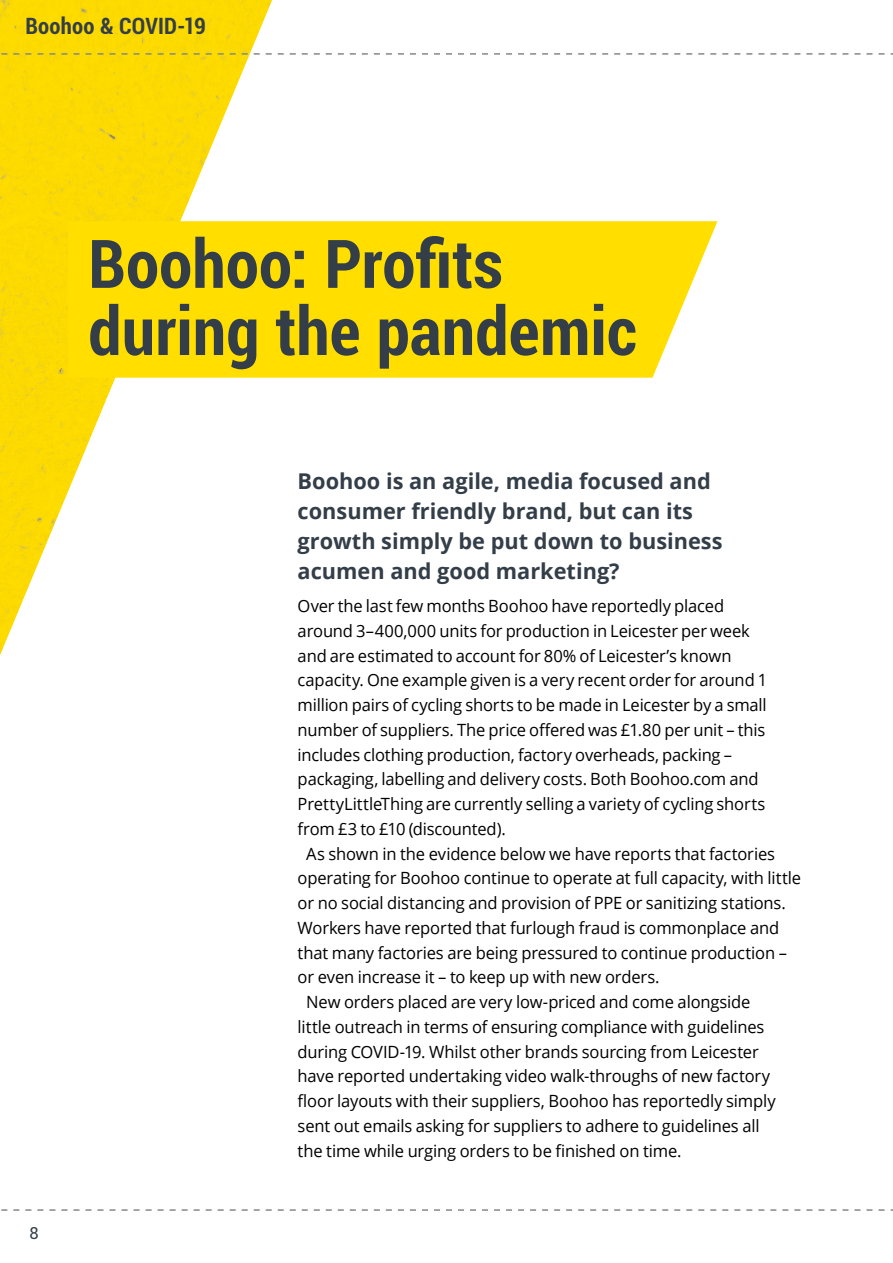
<style>
.page{position:relative;width:893px;height:1263px;background:#fff}
.page>*{position:absolute;margin:0;border:0;box-sizing:border-box;transform-origin:0 0}
.Quote_-_Small{font:700 condensed 67.2px/67.2px "Roboto";letter-spacing:.005em;color:#333e48}
.t1{font:700 condensed 22.5px "Roboto";letter-spacing:.01em;color:#333e48}
.Intro{font:700 21.75px/30px "Open Sans";color:#333e48}
.Text{font:16.8px/24.8px "Open Sans";letter-spacing:-.01em;color:#000}
.Text_-_No_indent{font:16.8px/24.8px "Open Sans";letter-spacing:-.01em;color:#000}
.t2{font:16.5px "Roboto";color:#333e48}
</style>
<div class="page">
<img style="left:0;top:0;width:272px;height:655px">
<div style="left:68px;top:221px;width:649px;height:157px;background:#ffde00"></div>
<svg style="left:1px;top:1209px;width:892px;height:2px"></svg>
<svg style="left:0;top:53px;width:893px;height:2px"></svg>
<h2 class="t1" style="left:26px;top:10px;width:182px">Boohoo &amp; COVID-19</h2>
<p class="Quote_-_Small" style="left:88px;top:228px;width:550px">Boohoo: Profits during the pandemic</p>
<p class="t2" style="left:29px;top:1222px;width:11px">8</p>
<p class="Intro" style="left:298px;top:465px;width:426px">Boohoo is an agile, media focused and consumer friendly brand, but can its growth simply be put down to business acumen and good marketing?</p>
<p class="Text_-_No_indent" style="left:298px;top:593px;width:471px">Over the last few months Boohoo have reportedly placed around 3–400,000 units for production in Leicester per week and are estimated to account for 80% of Leicester’s known capacity. One example given is a very recent order for around 1 million pairs of cycling shorts to be made in Leicester by a small number of suppliers. The price offered was £1.80 per unit – this includes clothing production, factory overheads, packing – packaging, labelling and delivery costs. Both Boohoo.com and PrettyLittleThing are currently selling a variety of cycling shorts from £3 to £10 (discounted).</p>
<p class="Text" style="left:298px;top:841px;width:505px;text-indent:9px">As shown in the evidence below we have reports that factories operating for Boohoo continue to operate at full capacity, with little or no social distancing and provision of PPE or sanitizing stations.<br>Workers have reported that furlough fraud is commonplace and that many factories are being pressured to continue production – or even increase it – to keep up with new orders.</p>
<p class="Text" style="left:298px;top:989px;width:480px;text-indent:9px">New orders placed are very low-priced and come alongside little outreach in terms of ensuring compliance with guidelines during COVID-19. Whilst other brands sourcing from Leicester have reported undertaking video walk-throughs of new factory floor layouts with their suppliers, Boohoo has reportedly simply sent out emails asking for suppliers to adhere to guidelines all the time while urging orders to be finished on time.</p>
</div>
